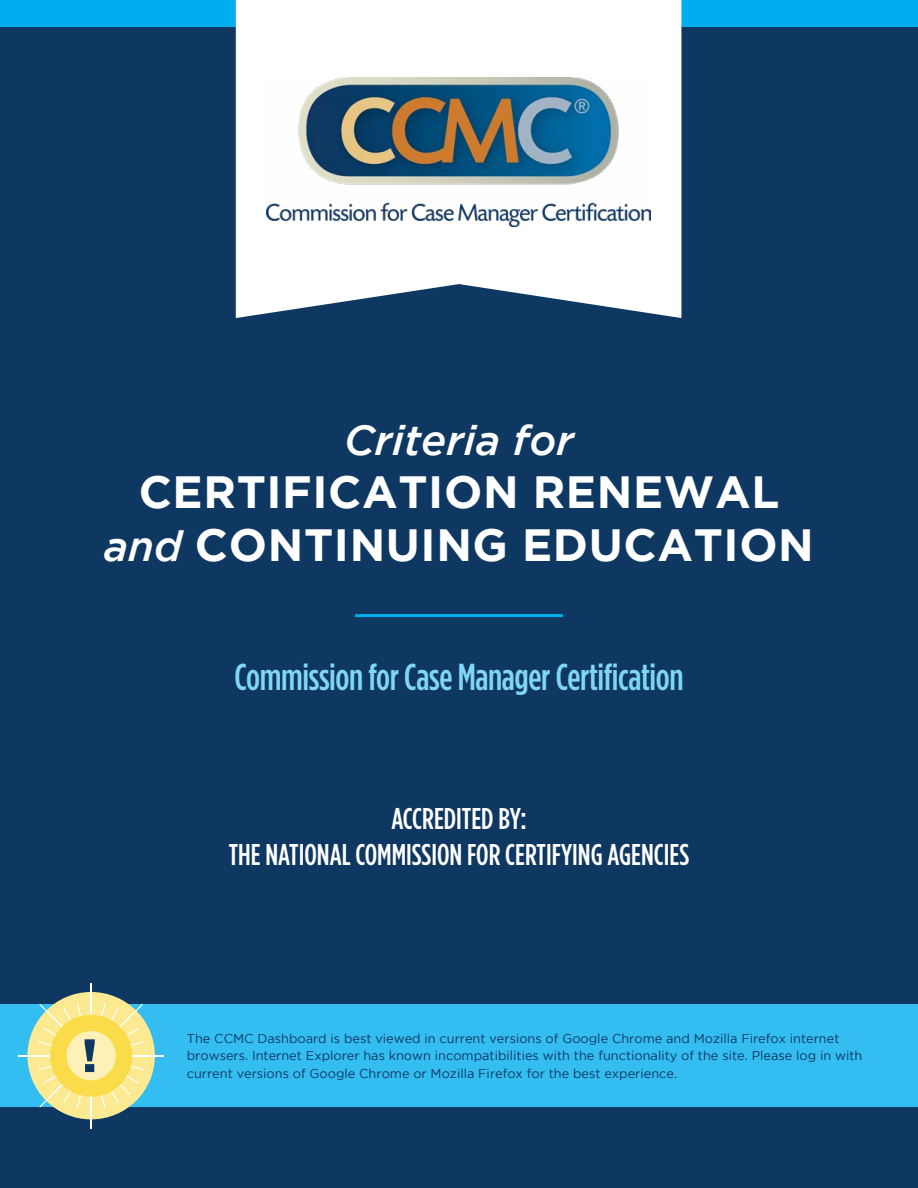
<style>
.page{position:relative;width:918px;height:1188px;background:#fff}
.page>*{position:absolute;margin:0;border:0;box-sizing:border-box;transform-origin:0 0}
.t1{font:700 45.15px/53.1px "Gotham";letter-spacing:.015em;color:#fff;text-align:center}
.t2{font:italic 500 41.85px "Gotham";color:#fff}
.t3{font:500 37.5px "Gotham Condensed";letter-spacing:-.01em;color:#80d6f7}
.t4{font:500 30px/36.8px "Gotham Condensed";color:#fff;text-align:center}
.t5{font:12.75px/17.2px "Gotham";color:#0e3862}
.s1{font-weight:500;font-style:italic;font-size:41.85px}
</style>
<div class="page">
<div style="left:0;top:27px;width:918px;height:1161px;background:#0e3862"></div>
<div style="left:0;top:1004px;width:918px;height:103px;background:#34bdf1"></div>
<div style="left:27px;top:992px;width:128px;height:127px;background:#fcea93;border-radius:50%"></div>
<hr style="left:18px;top:1055px;width:146px;height:1px;background:#fff">
<hr style="left:91px;top:983px;width:1px;height:145px;background:#fff">
<svg style="left:38px;top:1003px;width:106px;height:106px"></svg>
<div style="left:0;top:0;width:918px;height:27px;background:#01adee"></div>
<svg style="left:236px;top:0;width:445px;height:318px;background:#e9edf0"></svg>
<img style="left:267px;top:78px;width:383px;height:149px">
<hr style="left:355px;top:614px;width:208px;height:3px;background:#01adee">
<h2 class="t2" style="left:344px;top:417px;width:231px">Criteria for</h2>
<h1 class="t1" style="left:104px;top:465px;width:712px">CERTIFICATION RENEWAL <span class="s1">and</span> CONTINUING EDUCATION</h1>
<h3 class="t3" style="left:234px;top:656px;width:451px">Commission for Case Manager Certification</h3>
<h3 class="t4" style="left:229px;top:799px;width:462px">ACCREDITED BY:<br>THE NATIONAL COMMISSION FOR CERTIFYING AGENCIES</h3>
<p class="t5" style="left:187px;top:1030px;width:677px">The CCMC Dashboard is best viewed in current versions of Google Chrome and Mozilla Firefox internet browsers. Internet Explorer has known incompatibilities with the functionality of the site. Please log in with current versions of Google Chrome or Mozilla Firefox for the best experience.</p>
</div>
